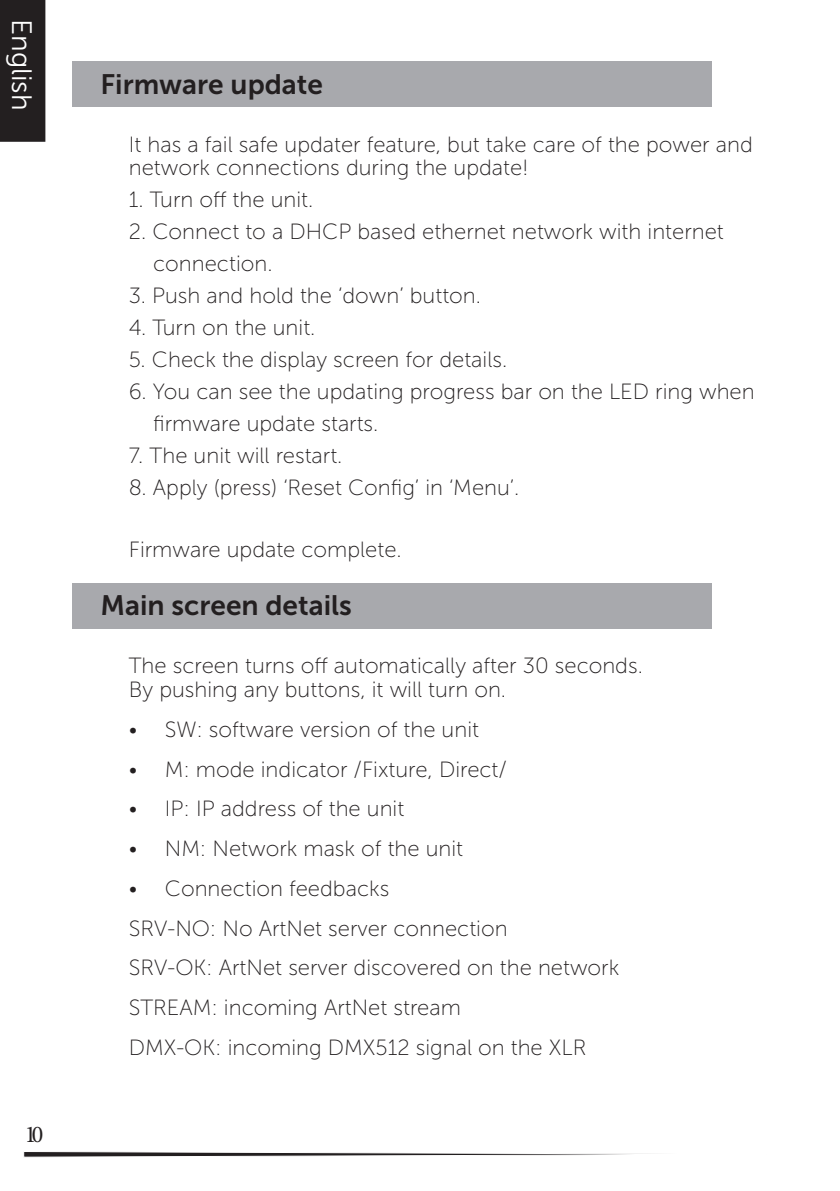
<style>
.page{position:relative;width:840px;height:1191px;background:#fff}
.page>*{position:absolute;margin:0;border:0;box-sizing:border-box;transform-origin:0 0}
.Heading_2{font:28px "Museo Sans 700";color:#231f20}
.t1{font:28px "Museo Sans 300";color:#fff}
.t2{font:24px "Minion Pro";color:#231f20}
.t3{font:22px/23.8px "Museo Sans 100";color:#231f20}
</style>
<div class="page">
<svg style="left:23px;top:1151px;width:625px;height:6px"></svg>
<div style="left:1px;top:1px;width:43px;height:140px;background:#231f20"></div>
<div style="left:0;top:0;width:45px;height:142px;border:2px solid #231f20"></div>
<div style="left:72px;top:61px;width:638px;height:45px;background:#a8a9ad"></div>
<div style="left:72px;top:583px;width:638px;height:45px;background:#a8a9ad"></div>
<p class="t1" style="left:37px;top:19px;width:93px;rotate:90deg">English</p>
<p class="t2" style="left:25px;top:1118px;width:20px">10</p>
<p class="Heading_2" style="left:100px;top:69px;width:224px">Firmware update</p>
<p class="t3" style="left:129px;top:132px;width:625px">It has a fail safe updater feature, but take care of the power and network connections during the update!</p>
<p class="t3" style="left:129px;top:188px;width:186px">1. Turn off the unit.</p>
<p class="t3" style="left:129px;top:220px;width:596px">2. Connect to a DHCP based ethernet network with internet</p>
<p class="t3" style="left:153px;top:252px;width:121px">connection.</p>
<p class="t3" style="left:129px;top:284px;width:353px">3. Push and hold the ‘down’ button.</p>
<p class="t3" style="left:129px;top:316px;width:188px">4. Turn on the unit.</p>
<p class="t3" style="left:129px;top:348px;width:379px">5. Check the display screen for details.</p>
<p class="t3" style="left:129px;top:380px;width:627px">6. You can see the updating progress bar on the LED ring when</p>
<p class="t3" style="left:153px;top:412px;width:226px">firmware update starts.</p>
<p class="t3" style="left:129px;top:444px;width:215px">7. The unit will restart.</p>
<p class="t3" style="left:129px;top:476px;width:392px">8. Apply (press) ‘Reset Config’ in ‘Menu’.</p>
<p class="t3" style="left:129px;top:538px;width:274px">Firmware update complete.</p>
<p class="Heading_2" style="left:100px;top:590px;width:253px">Main screen details</p>
<p class="t3" style="left:129px;top:654px;width:515px">The screen turns off automatically after 30 seconds.<br>By pushing any buttons, it will turn on.</p>
<p class="t3" style="left:129px;top:717px;width:351px">• SW: software version of the unit</p>
<p class="t3" style="left:129px;top:757px;width:379px">• M: mode indicator /Fixture, Direct/</p>
<p class="t3" style="left:129px;top:797px;width:277px">• IP: IP address of the unit</p>
<p class="t3" style="left:129px;top:836px;width:335px">• NM: Network mask of the unit</p>
<p class="t3" style="left:129px;top:876px;width:262px">• Connection feedbacks</p>
<p class="t3" style="left:129px;top:916px;width:380px">SRV-NO: No ArtNet server connection</p>
<p class="t3" style="left:129px;top:956px;width:491px">SRV-OK: ArtNet server discovered on the network</p>
<p class="t3" style="left:129px;top:995px;width:333px">STREAM: incoming ArtNet stream</p>
<p class="t3" style="left:129px;top:1035px;width:459px">DMX-OK: incoming DMX512 signal on the XLR</p>
</div>
